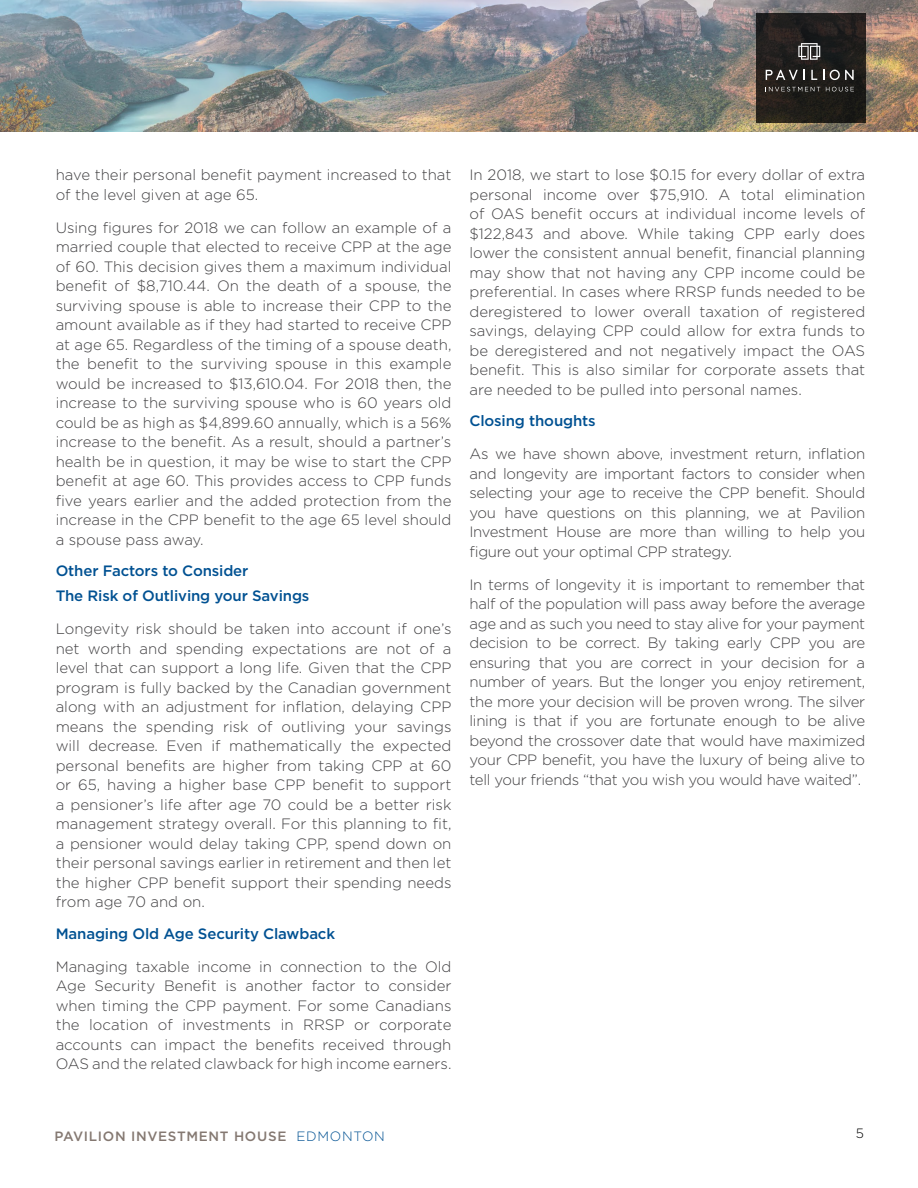
<style>
.page{position:relative;width:918px;height:1188px;background:#fff}
.page>*{position:absolute;margin:0;border:0;box-sizing:border-box;transform-origin:0 0}
.t1{font:300 15px/19.5px "Gotham";color:#414042;text-align:justify}
.t2{font:500 15px/24.8px "Gotham";letter-spacing:-.01em;color:#005192}
.t3{font:500 13.5px "Gotham";letter-spacing:.05em;color:#847871}
.t4{font:300 13.5px "Gotham";color:#000}
.s1{font-weight:300;color:#005192}
</style>
<div class="page">
<img style="left:0;top:0;width:918px;height:132px">
<svg style="left:756px;top:13px;width:109px;height:109px;background:#221f1c"></svg>
<svg style="left:798px;top:43px;width:22px;height:17px"></svg>
<svg style="left:766px;top:70px;width:39px;height:10px"></svg>
<svg style="left:811px;top:70px;width:6px;height:10px"></svg>
<svg style="left:830px;top:70px;width:24px;height:10px"></svg>
<svg style="left:766px;top:87px;width:54px;height:4px"></svg>
<svg style="left:826px;top:87px;width:28px;height:4px"></svg>
<p class="t1" style="left:56px;top:165px;width:397px">have their personal benefit payment increased to that of the level given at age 65.</p>
<p class="t1" style="left:56px;top:218px;width:397px">Using figures for 2018 we can follow an example of a married couple that elected to receive CPP at the age of 60. This decision gives them a maximum individual benefit of $8,710.44. On the death of a spouse, the surviving spouse is able to increase their CPP to the amount available as if they had started to receive CPP at age 65. Regardless of the timing of a spouse death, the benefit to the surviving spouse in this example would be increased to $13,610.04. For 2018 then, the increase to the surviving spouse who is 60 years old could be as high as $4,899.60 annually, which is a 56% increase to the benefit. As a result, should a partner’s health be in question, it may be wise to start the CPP benefit at age 60. This provides access to CPP funds five years earlier and the added protection from the increase in the CPP benefit to the age 65 level should a spouse pass away.</p>
<p class="t2" style="left:56px;top:559px;width:255px">Other Factors to Consider<br>The Risk of Outliving your Savings</p>
<p class="t1" style="left:56px;top:619px;width:397px">Longevity risk should be taken into account if one’s net worth and spending expectations are not of a level that can support a long life. Given that the CPP program is fully backed by the Canadian government along with an adjustment for inflation, delaying CPP means the spending risk of outliving your savings will decrease. Even if mathematically the expected personal benefits are higher from taking CPP at 60 or 65, having a higher base CPP benefit to support a pensioner’s life after age 70 could be a better risk management strategy overall. For this planning to fit, a pensioner would delay taking CPP, spend down on their personal savings earlier in retirement and then let the higher CPP benefit support their spending needs from age 70 and on.</p>
<p class="t2" style="left:56px;top:921px;width:281px">Managing Old Age Security Clawback</p>
<p class="t1" style="left:56px;top:956px;width:397px">Managing taxable income in connection to the Old Age Security Benefit is another factor to consider when timing the CPP payment. For some Canadians the location of investments in RRSP or corporate accounts can impact the benefits received through OAS and the related clawback for high income earners.</p>
<p class="t1" style="left:469px;top:165px;width:397px">In 2018, we start to lose $0.15 for every dollar of extra personal income over $75,910. A total elimination of OAS benefit occurs at individual income levels of $122,843 and above. While taking CPP early does lower the consistent annual benefit, financial planning may show that not having any CPP income could be preferential. In cases where RRSP funds needed to be deregistered to lower overall taxation of registered savings, delaying CPP could allow for extra funds to be deregistered and not negatively impact the OAS benefit. This is also similar for corporate assets that are needed to be pulled into personal names.</p>
<p class="t2" style="left:469px;top:409px;width:128px">Closing thoughts</p>
<p class="t1" style="left:469px;top:444px;width:397px">As we have shown above, investment return, inflation and longevity are important factors to consider when selecting your age to receive the CPP benefit. Should you have questions on this planning, we at Pavilion Investment House are more than willing to help you figure out your optimal CPP strategy.</p>
<p class="t1" style="left:469px;top:575px;width:397px">In terms of longevity it is important to remember that half of the population will pass away before the average age and as such you need to stay alive for your payment decision to be correct. By taking early CPP you are ensuring that you are correct in your decision for a number of years. But the longer you enjoy retirement, the more your decision will be proven wrong. The silver lining is that if you are fortunate enough to be alive beyond the crossover date that would have maximized your CPP benefit, you have the luxury of being alive to tell your friends “that you wish you would have waited”.</p>
<p class="t3" style="left:54px;top:1127px;width:332px">PAVILION INVESTMENT HOUSE <span class="s1">EDMONTON</span></p>
<p class="t4" style="left:856px;top:1125px;width:10px">5</p>
</div>
